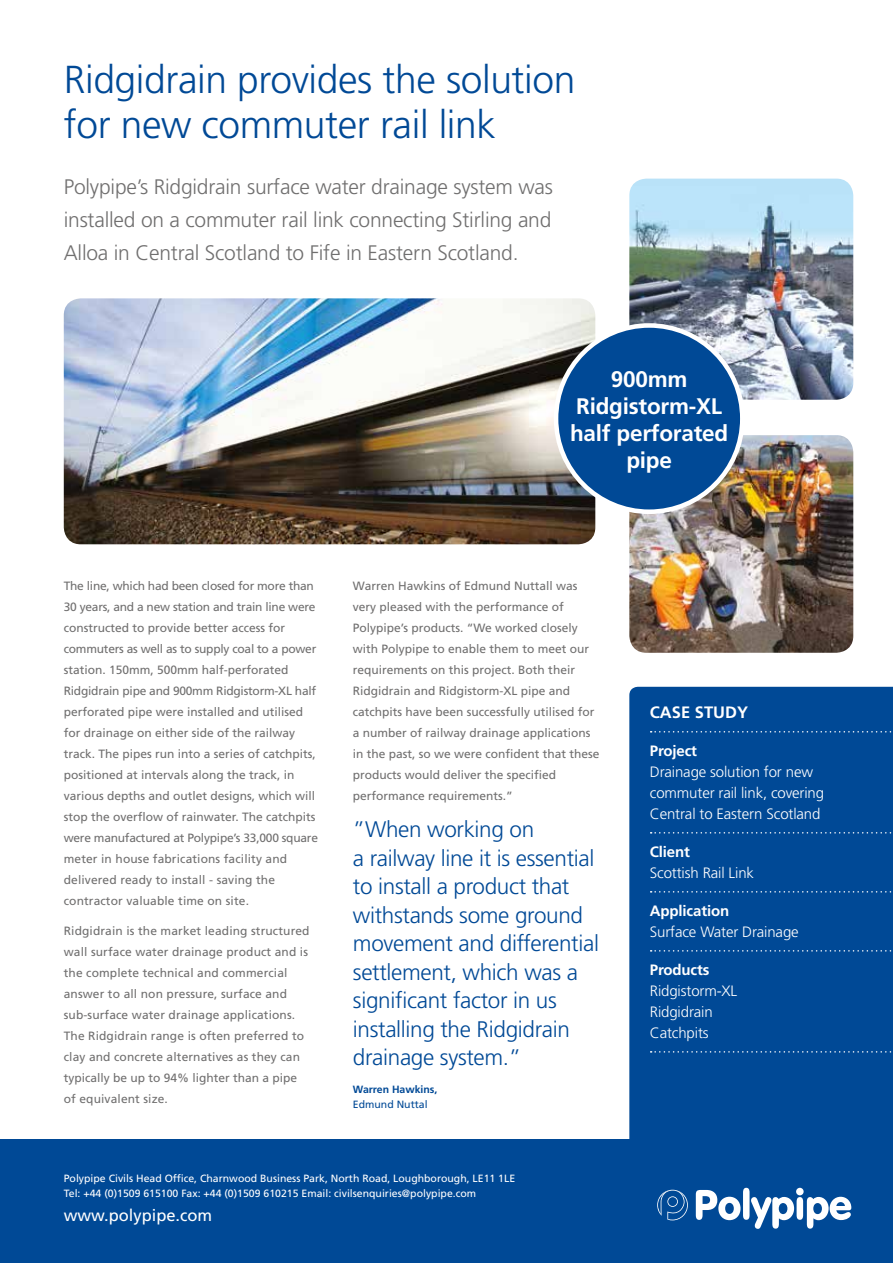
<style>
.page{position:relative;width:893px;height:1263px;background:#fff}
.page>*{position:absolute;margin:0;border:0;box-sizing:border-box;transform-origin:0 0}
.t1{font:300 39px/45px "Frutiger LT Std";letter-spacing:-.01em;color:#004996}
.t2{font:300 22.5px/28.5px "Frutiger LT Std";letter-spacing:-.015em;color:#004996}
.t3{font:700 22.5px/27px "Frutiger LT Std";letter-spacing:-.01em;color:#fff;text-align:center}
.t4{font:300 21px/33px "Frutiger LT Std";letter-spacing:-.01em;color:#706f6f;text-align:justify}
.t5{font:16.5px "Frutiger LT Std";color:#fff}
.t6{font:700 16.5px "Frutiger LT Std";color:#fff}
.t7{font:300 15px/21px "Frutiger LT Std";letter-spacing:-.01em;color:#fff}
.t8{font:700 15px "Frutiger LT Std";letter-spacing:-.01em;color:#fff}
.t9{font:12px/21px "Frutiger LT Std";color:#706f6f}
.t10{font:10.5px/15px "Frutiger LT Std";color:#fff}
.t11{font:700 10.5px "Frutiger LT Std";color:#004996}
.t12{font:10.5px "Frutiger LT Std";color:#004996}
</style>
<div class="page">
<div style="left:629px;top:687px;width:264px;height:453px;background:#004996"></div>
<div style="left:0;top:1140px;width:893px;height:123px;background:#004996"></div>
<svg style="left:657px;top:1190px;width:31px;height:30px"></svg>
<svg style="left:696px;top:1188px;width:155px;height:41px"></svg>
<img style="left:629px;top:179px;width:224px;height:221px">
<img style="left:629px;top:435px;width:224px;height:218px">
<img style="left:64px;top:298px;width:531px;height:246px">
<div style="left:556px;top:325px;width:186px;height:187px;background:#004996;border-radius:50%"></div>
<div style="left:554px;top:323px;width:191px;height:191px;border:5px solid #fff;border-radius:50%"></div>
<svg style="left:651px;top:731px;width:242px;height:1px"></svg>
<svg style="left:651px;top:832px;width:242px;height:1px"></svg>
<svg style="left:651px;top:891px;width:242px;height:1px"></svg>
<svg style="left:651px;top:950px;width:242px;height:1px"></svg>
<svg style="left:651px;top:1051px;width:242px;height:1px"></svg>
<h1 class="t1" style="left:64px;top:58px;width:513px">Ridgidrain provides the solution for new commuter rail link</h1>
<h3 class="t4" style="left:64px;top:171px;width:491px">Polypipe’s Ridgidrain surface water drainage system was installed on a commuter rail link connecting Stirling and Alloa in Central Scotland to Fife in Eastern Scotland.</h3>
<h2 class="t3" style="left:570px;top:366px;width:160px">900mm<br>Ridgistorm-XL half perforated pipe</h2>
<p class="t9" style="left:64px;top:575px;width:256px">The line, which had been closed for more than 30 years, and a new station and train line were constructed to provide better access for commuters as well as to supply coal to a power station. 150mm, 500mm half-perforated Ridgidrain pipe and 900mm Ridgistorm-XL half perforated pipe were installed and utilised for drainage on either side of the railway track. The pipes run into a series of catchpits, positioned at intervals along the track, in various depths and outlet designs, which will stop the overflow of rainwater. The catchpits were manufactured at Polypipe’s 33,000 square meter in house fabrications facility and delivered ready to install - saving the contractor valuable time on site.</p>
<p class="t9" style="left:64px;top:920px;width:247px">Ridgidrain is the market leading structured wall surface water drainage product and is the complete technical and commercial answer to all non pressure, surface and sub-surface water drainage applications.<br>The Ridgidrain range is often preferred to clay and concrete alternatives as they can typically be up to 94% lighter than a pipe of equivalent size.</p>
<p class="t9" style="left:353px;top:575px;width:248px">Warren Hawkins of Edmund Nuttall was very pleased with the performance of Polypipe’s products. “We worked closely with Polypipe to enable them to meet our requirements on this project. Both their Ridgidrain and Ridgistorm-XL pipe and catchpits have been successfully utilised for a number of railway drainage applications in the past, so we were confident that these products would deliver the specified performance requirements.”</p>
<h2 class="t2" style="left:353px;top:815px;width:248px">”When working on<br>a railway line it is essential to install a product that withstands some ground movement and differential settlement, which was a significant factor in us installing the Ridgidrain drainage system.”</h2>
<p class="t11" style="left:353px;top:1083px;width:86px">Warren Hawkins,</p>
<p class="t12" style="left:353px;top:1098px;width:76px">Edmund Nuttal</p>
<h3 class="t6" style="left:650px;top:703px;width:100px">CASE STUDY</h3>
<p class="t8" style="left:650px;top:742px;width:49px">Project</p>
<p class="t7" style="left:650px;top:762px;width:176px">Drainage solution for new commuter rail link, covering<br>Central to Eastern Scotland</p>
<p class="t8" style="left:650px;top:843px;width:42px">Client</p>
<p class="t7" style="left:650px;top:863px;width:106px">Scottish Rail Link</p>
<p class="t8" style="left:650px;top:902px;width:81px">Application</p>
<p class="t7" style="left:650px;top:922px;width:150px">Surface Water Drainage</p>
<p class="t8" style="left:650px;top:961px;width:61px">Products</p>
<p class="t7" style="left:650px;top:981px;width:89px">Ridgistorm-XL<br>Ridgidrain<br>Catchpits</p>
<p class="t10" style="left:64px;top:1170px;width:453px">Polypipe Civils Head Office, Charnwood Business Park, North Road, Loughborough, LE11 1LE<br>Tel: +44 (0)1509 615100 Fax: +44 (0)1509 610215 Email: civilsenquiries@polypipe.com</p>
<h3 class="t5" style="left:64px;top:1205px;width:150px">www.polypipe.com</h3>
</div>
